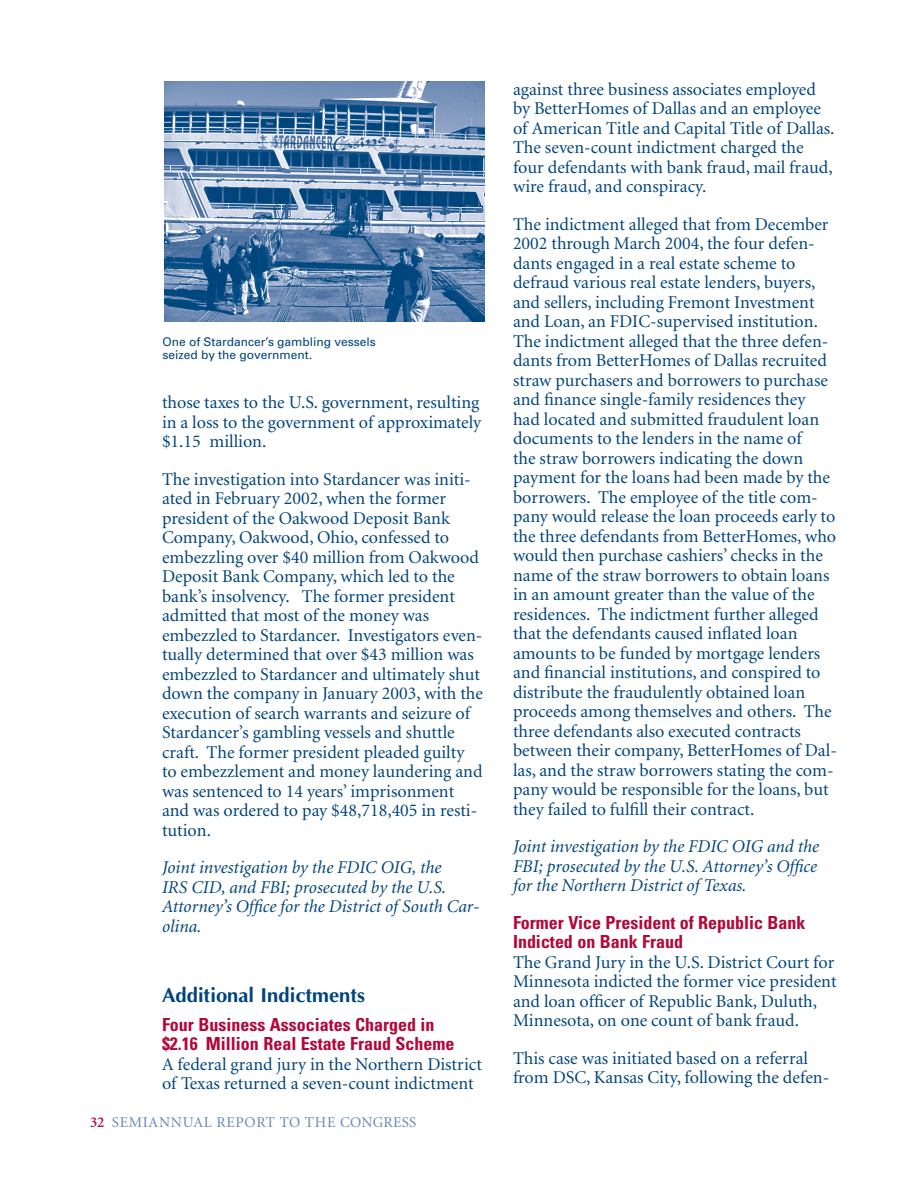
<style>
.page{position:relative;width:918px;height:1188px;background:#fff}
.page>*{position:absolute;margin:0;border:0;box-sizing:border-box;transform-origin:0 0}
.t1{font:700 20.25px "Optima";color:#00447c}
.t2{font:18px/19.5px "Minion";color:#00447c}
.t3{font:italic 18px/19.5px "Minion";color:#00447c}
.t4{font:700 condensed 18px/19.5px "Univers";color:#b20738}
.t5{font:15px "Minion";letter-spacing:.05em;color:#6a88b2}
.t6{font:12px/13.5px "Univers";color:#00447c}
.s1{font-weight:600;color:#b20738}
</style>
<div class="page">
<img style="left:164px;top:82px;width:320px;height:240px">
<p class="t6" style="left:163px;top:336px;width:215px">One of Stardancer’s gambling vessels seized by the government.</p>
<p class="t2" style="left:162px;top:394px;width:321px;text-align:justify">those taxes to the U.S. government, resulting in a loss to the government of approximately $1.15 million.</p>
<p class="t2" style="left:162px;top:471px;width:323px">The investigation into Stardancer was initi&shy;ated in February 2002, when the former president of the Oakwood Deposit Bank Company, Oakwood, Ohio, confessed to embezzling over $40 million from Oakwood Deposit Bank Company, which led to the bank’s insolvency. The former president admitted that most of the money was embezzled to Stardancer. Investigators even&shy;tually determined that over $43 million was embezzled to Stardancer and ultimately shut down the company in January 2003, with the execution of search warrants and seizure of Stardancer’s gambling vessels and shuttle craft. The former president pleaded guilty to embezzlement and money laundering and was sentenced to 14 years’ imprisonment and was ordered to pay $48,718,405 in resti&shy;tution.</p>
<p class="t3" style="left:162px;top:859px;width:319px">Joint investigation by the FDIC OIG, the<br>IRS CID, and FBI; prosecuted by the U.S.<br>Attorney’s Office for the District of South Car&shy;olina.</p>
<p class="t1" style="left:162px;top:986px;width:205px">Additional Indictments</p>
<p class="t4" style="left:162px;top:1016px;width:294px">Four Business Associates Charged in $2.16 Million Real Estate Fraud Scheme</p>
<p class="t2" style="left:162px;top:1056px;width:322px">A federal grand jury in the Northern District of Texas returned a seven-count indictment</p>
<p class="t5" style="left:90px;top:1117px;width:328px"><span class="s1">32</span> SEMIANNUAL REPORT TO THE CONGRESS</p>
<p class="t2" style="left:513px;top:81px;width:323px">against three business associates employed by BetterHomes of Dallas and an employee of American Title and Capital Title of Dallas.<br>The seven-count indictment charged the four defendants with bank fraud, mail fraud, wire fraud, and conspiracy.</p>
<p class="t2" style="left:513px;top:216px;width:325px">The indictment alleged that from December 2002 through March 2004, the four defen&shy;dants engaged in a real estate scheme to defraud various real estate lenders, buyers, and sellers, including Fremont Investment and Loan, an FDIC-supervised institution.<br>The indictment alleged that the three defen&shy;dants from BetterHomes of Dallas recruited straw purchasers and borrowers to purchase and finance single-family residences they had located and submitted fraudulent loan documents to the lenders in the name of<br>the straw borrowers indicating the down payment for the loans had been made by the borrowers. The employee of the title com&shy;pany would release the loan proceeds early to the three defendants from BetterHomes, who would then purchase cashiers’ checks in the name of the straw borrowers to obtain loans in an amount greater than the value of the residences. The indictment further alleged that the defendants caused inflated loan amounts to be funded by mortgage lenders and financial institutions, and conspired to distribute the fraudulently obtained loan proceeds among themselves and others. The three defendants also executed contracts between their company, BetterHomes of Dal&shy;las, and the straw borrowers stating the com&shy;pany would be responsible for the loans, but they failed to fulfill their contract.</p>
<p class="t3" style="left:513px;top:838px;width:308px">Joint investigation by the FDIC OIG and the<br>FBI; prosecuted by the U.S. Attorney’s Office for the Northern District of Texas.</p>
<p class="t4" style="left:513px;top:914px;width:294px">Former Vice President of Republic Bank<br>Indicted on Bank Fraud</p>
<p class="t2" style="left:513px;top:954px;width:325px">The Grand Jury in the U.S. District Court for Minnesota indicted the former vice president and loan officer of Republic Bank, Duluth, Minnesota, on one count of bank fraud.</p>
<p class="t2" style="left:513px;top:1050px;width:318px">This case was initiated based on a referral from DSC, Kansas City, following the defen-</p>
</div>
